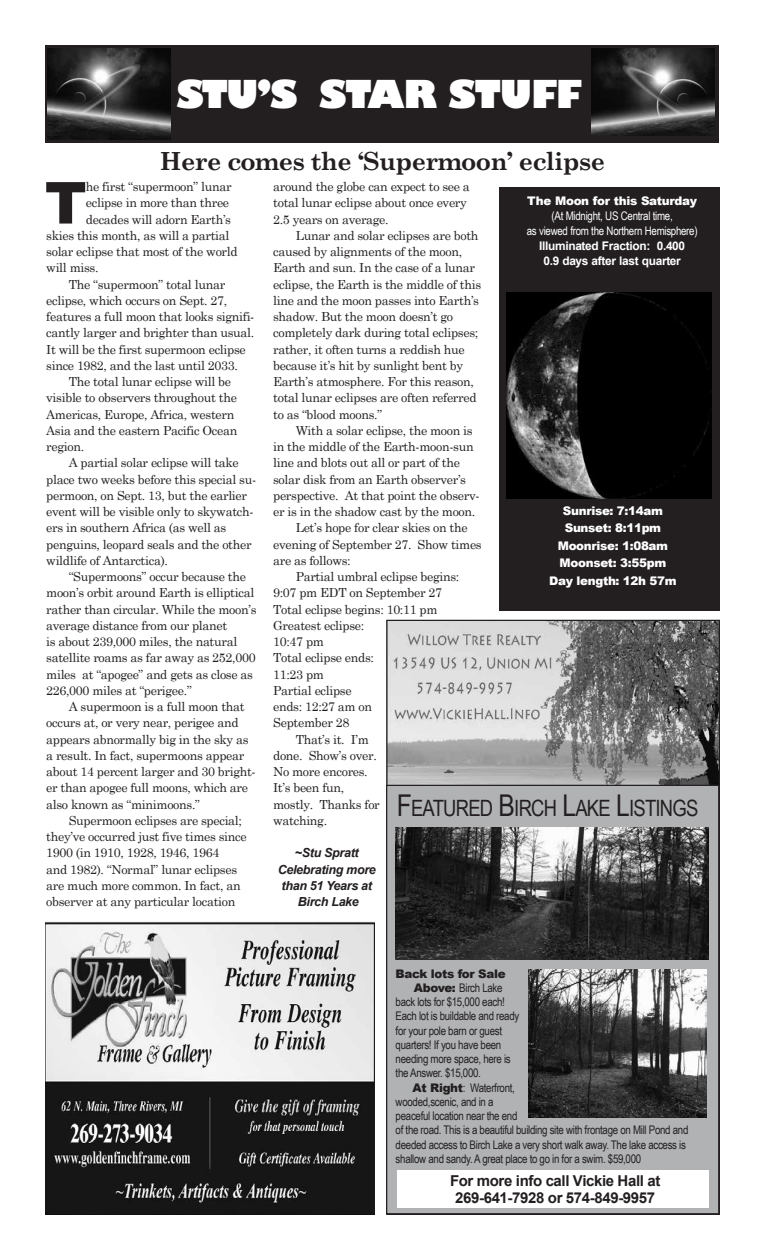
<style>
.page{position:relative;width:765px;height:1260px;background:#fff}
.page>*{position:absolute;margin:0;border:0;box-sizing:border-box;transform-origin:0 0}
.t1{font:900 57.88px "Arial";color:#231f20}
.t2{font:800 37.5px "Gill Sans";letter-spacing:-.03em;color:#fff}
.t3{font:700 25px "Century Schoolbook";letter-spacing:-.025em;color:#231f20}
.t4{font:22.5px "Arial Narrow";letter-spacing:-.035em;color:#231f20}
.t5{font:700 15px/16.2px "Arial";letter-spacing:-.025em;color:#231f20;text-align:center}
.t6{font:12.5px/16.2px "Century Schoolbook";letter-spacing:-.025em;color:#231f20}
.t7{font:italic 700 12.5px/16.2px "Arial";letter-spacing:-.025em;color:#231f20;text-align:center}
.t8{font:11.88px/14.2px "Arial Narrow";letter-spacing:-.025em;color:#231f20}
.t9{font:900 11.88px/17.5px "Arial";letter-spacing:-.025em;color:#fff;text-align:center}
.t10{font:11.88px/15px "Arial Narrow";letter-spacing:-.025em;color:#fff;text-align:center}
.t11{font:700 11.88px/15px "Arial";letter-spacing:-.025em;color:#fff;text-align:center}
.t12{font:900 11.88px "Arial";letter-spacing:-.025em;color:#231f20}
.s1{font-size:30px}
.s2{font-family:"Arial";font-weight:900}
</style>
<div class="page">
<div style="left:45px;top:45px;width:674px;height:97px;background:#231f20"></div>
<img style="left:48px;top:49px;width:123px;height:90px">
<img style="left:592px;top:49px;width:122px;height:87px">
<div style="left:500px;top:187px;width:220px;height:423px;background:#231f20"></div>
<img style="left:388px;top:622px;width:330px;height:163px">
<div style="left:387px;top:785px;width:332px;height:429px;background:#b0b2b4"></div>
<div style="left:386px;top:785px;width:333px;height:429px;border:1px solid #231f20"></div>
<img style="left:395px;top:827px;width:313px;height:132px">
<img style="left:528px;top:970px;width:178px;height:147px">
<div style="left:397px;top:1170px;width:311px;height:38px;background:#fff"></div>
<img style="left:506px;top:292px;width:206px;height:206px">
<img style="left:45px;top:921px;width:330px;height:294px">
<h2 class="t2" style="left:176px;top:70px;width:407px">STU’S STAR STUFF</h2>
<h3 class="t3" style="left:160px;top:141px;width:447px">Here comes the ‘Supermoon’ eclipse</h3>
<h1 class="t1" style="left:45px;top:161px;width:43px">T</h1>
<p class="t6" style="left:86px;top:177px;width:147px">he first “supermoon” lunar</p>
<p class="t6" style="left:86px;top:194px;width:145px">eclipse in more than three</p>
<p class="t6" style="left:86px;top:210px;width:147px">decades will adorn Earth’s</p>
<p class="t6" style="left:46px;top:226px;width:185px">skies this month, as will a partial</p>
<p class="t6" style="left:46px;top:242px;width:193px">solar eclipse that most of the world</p>
<p class="t6" style="left:46px;top:259px;width:54px">will miss.</p>
<p class="t6" style="left:69px;top:275px;width:158px">The “supermoon” total lunar</p>
<p class="t6" style="left:46px;top:291px;width:183px">eclipse, which occurs on Sept. 27,</p>
<p class="t6" style="left:46px;top:307px;width:210px">features a full moon that looks signifi-</p>
<p class="t6" style="left:46px;top:324px;width:210px">cantly larger and brighter than usual.</p>
<p class="t6" style="left:46px;top:340px;width:201px">It will be the first supermoon eclipse</p>
<p class="t6" style="left:46px;top:356px;width:193px">since 1982, and the last until 2033.</p>
<p class="t6" style="left:69px;top:372px;width:164px">The total lunar eclipse will be</p>
<p class="t6" style="left:46px;top:389px;width:192px">visible to observers throughout the</p>
<p class="t6" style="left:46px;top:405px;width:190px">Americas, Europe, Africa, western</p>
<p class="t6" style="left:46px;top:421px;width:193px">Asia and the eastern Pacific Ocean</p>
<p class="t6" style="left:46px;top:437px;width:39px">region.</p>
<p class="t6" style="left:69px;top:454px;width:172px">A partial solar eclipse will take</p>
<p class="t6" style="left:46px;top:470px;width:211px">place two weeks before this special su-</p>
<p class="t6" style="left:46px;top:486px;width:202px">permoon, on Sept. 13, but the earlier</p>
<p class="t6" style="left:46px;top:502px;width:209px">event will be visible only to skywatch-</p>
<p class="t6" style="left:46px;top:519px;width:181px">ers in southern Africa (as well as</p>
<p class="t6" style="left:46px;top:535px;width:207px">penguins, leopard seals and the other</p>
<p class="t6" style="left:46px;top:551px;width:123px">wildlife of Antarctica).</p>
<p class="t6" style="left:69px;top:567px;width:179px">“Supermoons” occur because the</p>
<p class="t6" style="left:46px;top:584px;width:210px">moon’s orbit around Earth is elliptical</p>
<p class="t6" style="left:46px;top:600px;width:212px">rather than circular. While the moon’s</p>
<p class="t6" style="left:46px;top:616px;width:183px">average distance from our planet</p>
<p class="t6" style="left:46px;top:632px;width:193px">is about 239,000 miles, the natural</p>
<p class="t6" style="left:46px;top:649px;width:211px">satellite roams as far away as 252,000</p>
<p class="t6" style="left:46px;top:665px;width:208px">miles at “apogee” and gets as close as</p>
<p class="t6" style="left:46px;top:681px;width:147px">226,000 miles at “perigee.”</p>
<p class="t6" style="left:69px;top:697px;width:178px">A supermoon is a full moon that</p>
<p class="t6" style="left:46px;top:714px;width:194px">occurs at, or very near, perigee and</p>
<p class="t6" style="left:46px;top:730px;width:204px">appears abnormally big in the sky as</p>
<p class="t6" style="left:46px;top:746px;width:200px">a result. In fact, supermoons appear</p>
<p class="t6" style="left:46px;top:762px;width:211px">about 14 percent larger and 30 bright-</p>
<p class="t6" style="left:46px;top:779px;width:203px">er than apogee full moons, which are</p>
<p class="t6" style="left:46px;top:795px;width:155px">also known as “minimoons.”</p>
<p class="t6" style="left:69px;top:811px;width:175px">Supermoon eclipses are special;</p>
<p class="t6" style="left:46px;top:827px;width:202px">they’ve occurred just five times since</p>
<p class="t6" style="left:46px;top:844px;width:175px">1900 (in 1910, 1928, 1946, 1964</p>
<p class="t6" style="left:46px;top:860px;width:192px">and 1982). “Normal” lunar eclipses</p>
<p class="t6" style="left:46px;top:876px;width:196px">are much more common. In fact, an</p>
<p class="t6" style="left:46px;top:892px;width:191px">observer at any particular location</p>
<p class="t6" style="left:273px;top:177px;width:198px">around the globe can expect to see a total lunar eclipse about once every<br>2.5 years on average.</p>
<p class="t6" style="left:273px;top:226px;width:209px;text-indent:23px">Lunar and solar eclipses are both caused by alignments of the moon, Earth and sun. In the case of a lunar eclipse, the Earth is the middle of this line and the moon passes into Earth’s shadow. But the moon doesn’t go completely dark during total eclipses; rather, it often turns a reddish hue because it’s hit by sunlight bent by Earth’s atmosphere. For this reason, total lunar eclipses are often referred to as “blood moons.”</p>
<p class="t6" style="left:296px;top:421px;width:179px">With a solar eclipse, the moon is</p>
<p class="t6" style="left:273px;top:437px;width:202px">in the middle of the Earth-moon-sun</p>
<p class="t6" style="left:273px;top:454px;width:188px">line and blots out all or part of the</p>
<p class="t6" style="left:273px;top:470px;width:194px">solar disk from an Earth observer’s</p>
<p class="t6" style="left:273px;top:486px;width:208px">perspective. At that point the observ-</p>
<p class="t6" style="left:273px;top:502px;width:204px">er is in the shadow cast by the moon.</p>
<p class="t6" style="left:296px;top:519px;width:173px">Let’s hope for clear skies on the</p>
<p class="t6" style="left:273px;top:535px;width:210px">evening of September 27. Show times</p>
<p class="t6" style="left:273px;top:551px;width:79px">are as follows:</p>
<p class="t6" style="left:296px;top:567px;width:165px">Partial umbral eclipse begins:</p>
<p class="t6" style="left:273px;top:584px;width:171px">9:07 pm EDT on September 27</p>
<p class="t6" style="left:273px;top:600px;width:166px">Total eclipse begins: 10:11 pm</p>
<p class="t6" style="left:273px;top:616px;width:93px">Greatest eclipse:</p>
<p class="t6" style="left:273px;top:632px;width:52px">10:47 pm</p>
<p class="t6" style="left:273px;top:649px;width:102px">Total eclipse ends:</p>
<p class="t6" style="left:273px;top:665px;width:52px">11:23 pm</p>
<p class="t6" style="left:273px;top:681px;width:80px">Partial eclipse</p>
<p class="t6" style="left:273px;top:697px;width:100px">ends: 12:27 am on</p>
<p class="t6" style="left:273px;top:714px;width:78px">September 28</p>
<p class="t6" style="left:296px;top:730px;width:75px">That’s it. I’m</p>
<p class="t6" style="left:273px;top:746px;width:105px">done. Show’s over.</p>
<p class="t6" style="left:273px;top:762px;width:96px">No more encores.</p>
<p class="t6" style="left:273px;top:779px;width:73px">It’s been fun,</p>
<p class="t6" style="left:273px;top:795px;width:108px">mostly. Thanks for</p>
<p class="t6" style="left:273px;top:811px;width:55px">watching.</p>
<p class="t7" style="left:278px;top:845px;width:100px">~Stu Spratt<br>Celebrating more than 51 Years at<br>Birch Lake</p>
<p class="t9" style="left:527px;top:192px;width:171px">The Moon for this Saturday</p>
<p class="t10" style="left:527px;top:208px;width:172px">(At Midnight, US Central time,<br>as viewed from the Northern Hemisphere)</p>
<p class="t11" style="left:539px;top:239px;width:148px">Illuminated Fraction: 0.400<br>0.9 days after last quarter</p>
<p class="t9" style="left:549px;top:501px;width:129px">Sunrise: 7:14am<br>Sunset: 8:11pm<br>Moonrise: 1:08am<br>Moonset: 3:55pm<br>Day length: 12h 57m</p>
<h3 class="t4" style="left:397px;top:792px;width:303px"><span class="s1">F</span>EATURED <span class="s1">B</span>IRCH <span class="s1">L</span>AKE <span class="s1">L</span>ISTINGS</h3>
<p class="t12" style="left:396px;top:965px;width:111px">Back lots for Sale</p>
<p class="t8" style="left:396px;top:980px;width:125px;text-indent:18px"><span class="s2">Above:</span> Birch Lake back lots for $15,000 each!<br>Each lot is buildable and ready for your pole barn or guest quarters! If you have been needing more space, here is the Answer. $15,000.</p>
<p class="t8" style="left:396px;top:1080px;width:294px;text-indent:17px"><span class="s2">At Right</span>: Waterfront,<br>wooded,scenic, and in a<br>peaceful location near the end<br>of the road. This is a beautiful building site with frontage on Mill Pond and deeded access to Birch Lake a very short walk away. The lake access is shallow and sandy. A great place to go in for a swim. $59,000</p>
<p class="t5" style="left:450px;top:1173px;width:212px">For more info call Vickie Hall at<br>269-641-7928 or 574-849-9957</p>
</div>
